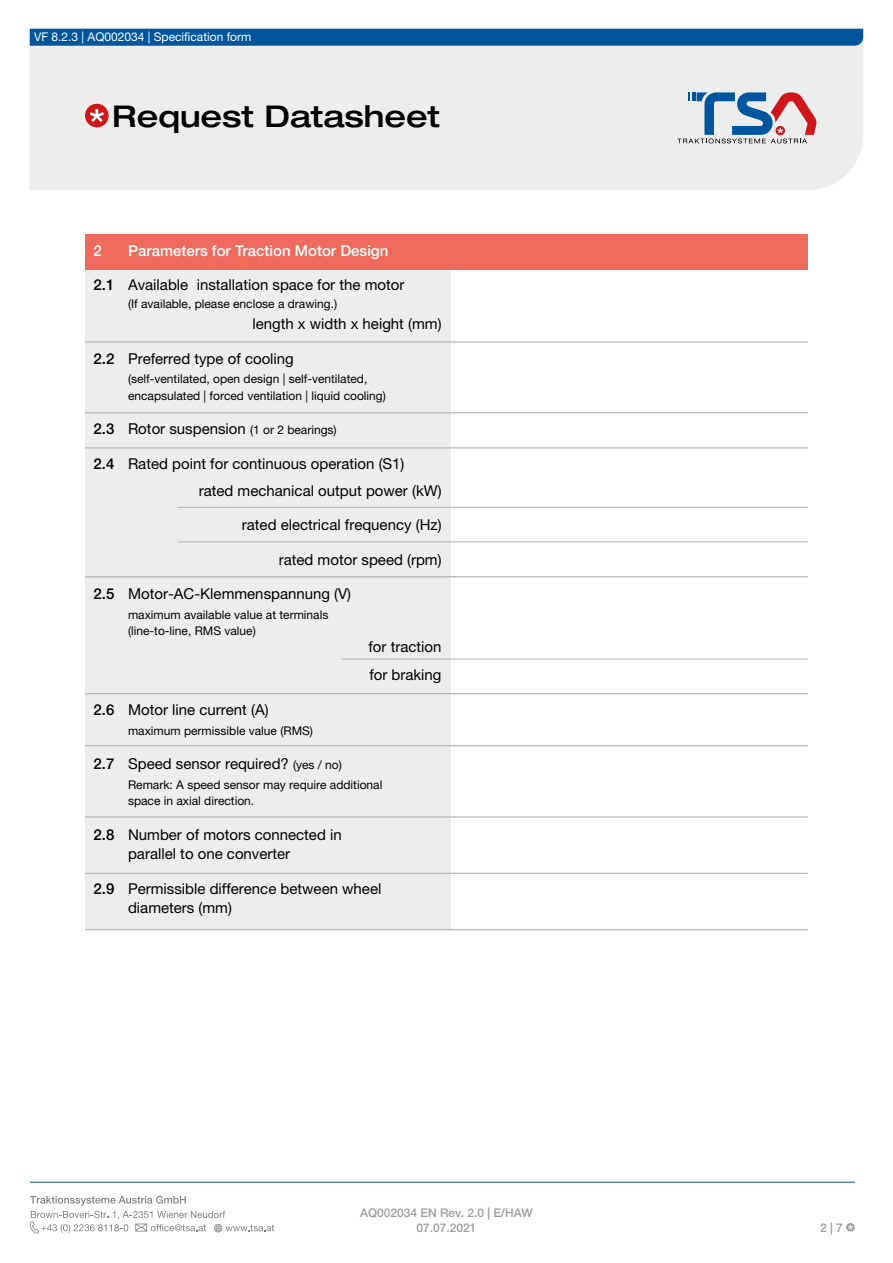
<style>
.page{position:relative;width:893px;height:1263px;background:#fff}
.page>*{position:absolute;margin:0;border:0;box-sizing:border-box;transform-origin:0 0}
.t1{font:500 expanded 30px "Helvetica Neue LT Pro";color:#000}
.t2{font:15px/19.5px "Helvetica Neue LT Pro";color:#000}
.t3{font:500 15px "Helvetica Neue LT Pro";color:#fff}
.t4{font:12px/16.5px "Helvetica Neue LT Pro";color:#000}
.t5{font:500 12px/14.4px "Helvetica Neue LT Pro";color:#9d9d9c;text-align:center}
.t6{font:12px "Helvetica Neue LT Pro";color:#fff}
.s1{font-weight:500}
.s2{font-size:12px}
</style>
<div class="page">
<div style="left:30px;top:46px;width:833px;height:144px;background:#ededed"></div>
<div style="left:30px;top:29px;width:833px;height:17px;background:#00569d"></div>
<svg style="left:677px;top:92px;width:140px;height:51px;background:#aeaebf"></svg>
<hr style="left:30px;top:1182px;width:825px;height:1px;background:#025590">
<svg style="left:30px;top:1196px;width:156px;height:9px"></svg>
<svg style="left:29px;top:1211px;width:245px;height:23px"></svg>
<svg style="left:846px;top:1223px;width:9px;height:8px"></svg>
<svg style="left:848px;top:1225px;width:5px;height:4px"></svg>
<div style="left:85px;top:104px;width:24px;height:23px;background:#cd1719;border-radius:50%"></div>
<svg style="left:90px;top:109px;width:14px;height:13px"></svg>
<div style="left:85px;top:260px;width:366px;height:669px;background:#eeeded"></div>
<div style="left:85px;top:234px;width:723px;height:35px;background:#ed6a5c"></div>
<hr style="left:85px;top:412px;width:723px;height:1px;background:#b2b1b1">
<hr style="left:85px;top:341px;width:723px;height:1px;background:#b2b1b1">
<hr style="left:85px;top:447px;width:723px;height:1px;background:#b2b1b1">
<hr style="left:85px;top:576px;width:723px;height:1px;background:#b2b1b1">
<hr style="left:85px;top:693px;width:723px;height:1px;background:#b2b1b1">
<hr style="left:341px;top:659px;width:467px;height:1px;background:#b2b1b1">
<hr style="left:177px;top:507px;width:631px;height:1px;background:#b2b1b1">
<hr style="left:177px;top:542px;width:631px;height:1px;background:#b2b1b1">
<hr style="left:85px;top:745px;width:723px;height:1px;background:#b2b1b1">
<hr style="left:85px;top:816px;width:723px;height:1px;background:#b2b1b1">
<hr style="left:85px;top:873px;width:723px;height:1px;background:#b2b1b1">
<hr style="left:85px;top:929px;width:723px;height:1px;background:#b2b1b1">
<p class="t6" style="left:34px;top:29px;width:219px">VF 8.2.3 | AQ002034 | Specification form</p>
<h1 class="t1" style="left:112px;top:97px;width:329px">Request Datasheet</h1>
<p class="t3" style="left:94px;top:242px;width:10px">2</p>
<p class="t3" style="left:128px;top:242px;width:262px">Parameters for Traction Motor Design</p>
<p class="t2" style="left:94px;top:275px;width:312px"><span class="s1">2.1</span> Available installation space for the motor</p>
<p class="t4" style="left:128px;top:296px;width:211px">(If available, please enclose a drawing.)</p>
<p class="t2" style="left:252px;top:314px;width:191px">length x width x height (mm)</p>
<p class="t2" style="left:94px;top:349px;width:202px"><span class="s1">2.2</span> Preferred type of cooling</p>
<p class="t4" style="left:128px;top:371px;width:259px">(self-ventilated, open design | self-ventilated, encapsulated | forced ventilation | liquid cooling)</p>
<p class="t2" style="left:94px;top:419px;width:245px"><span class="s1">2.3</span> Rotor suspension <span class="s2">(1 or 2 bearings)</span></p>
<p class="t2" style="left:199px;top:450px;width:244px;line-height:27px;text-indent:-105px"><span class="s1">2.4</span> Rated point for continuous operation (S1) rated mechanical output power (kW)</p>
<p class="t2" style="left:242px;top:515px;width:201px">rated electrical frequency (Hz)</p>
<p class="t2" style="left:279px;top:550px;width:164px">rated motor speed (rpm)</p>
<p class="t2" style="left:94px;top:584px;width:259px"><span class="s1">2.5</span> Motor-AC-Klemmenspannung (V)</p>
<p class="t4" style="left:128px;top:606px;width:202px">maximum available value at terminals (line-to-line, RMS value)</p>
<p class="t2" style="left:368px;top:632px;width:75px;line-height:28.5px">for traction for braking</p>
<p class="t2" style="left:94px;top:700px;width:177px"><span class="s1">2.6</span> Motor line current (A)</p>
<p class="t4" style="left:128px;top:722px;width:186px">maximum permissible value (RMS)</p>
<p class="t2" style="left:94px;top:754px;width:250px"><span class="s1">2.7</span> Speed sensor required? <span class="s2">(yes / no)</span></p>
<p class="t4" style="left:128px;top:776px;width:256px">Remark: A speed sensor may require additional space in axial direction.</p>
<p class="t2" style="left:128px;top:824px;width:215px;text-indent:-34px"><span class="s1">2.8</span> Number of motors connected in parallel to one converter</p>
<p class="t2" style="left:128px;top:878px;width:255px;text-indent:-34px"><span class="s1">2.9</span> Permissible difference between wheel diameters (mm)</p>
<p class="t5" style="left:360px;top:1206px;width:174px">AQ002034 EN Rev. 2.0 | E/HAW<br>07.07.2021</p>
<p class="t5" style="left:820px;top:1220px;width:24px">2 | 7</p>
</div>
